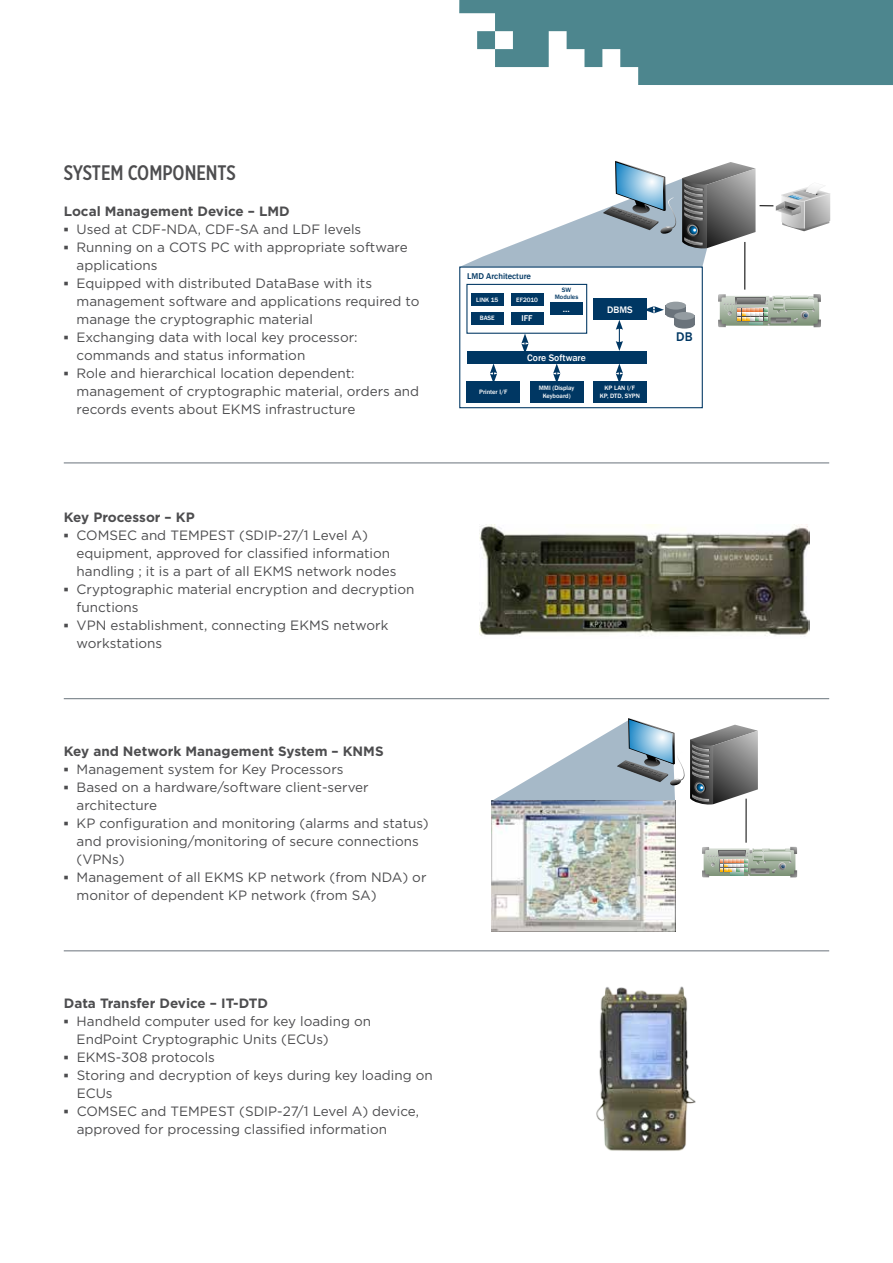
<style>
.page{position:relative;width:893px;height:1263px;background:#fff}
.page>*{position:absolute;margin:0;border:0;box-sizing:border-box;transform-origin:0 0}
.t1{font:500 21px "Gotham X Narrow";color:#4d4d4f}
.t2{font:13.5px/18px "Gotham";color:#4d4d4f}
.t3{font:700 13.5px "Gotham";color:#4d4d4f}
.t4{font:500 12.9px "Franklin Gothic";color:#003763}
.t5{font:500 9.75px "Franklin Gothic";color:#fff}
.t6{font:500 8.55px "Franklin Gothic";color:#003763}
.t7{font:500 8.55px "Franklin Gothic";color:#fff}
.t8{font:500 6.45px/7.8px "Franklin Gothic";color:#fff;text-align:center}
.t9{font:500 6.45px/7.8px "Franklin Gothic";color:#003763;text-align:center}
.s1{font-family:"Arial";font-weight:700}
</style>
<div class="page">
<svg style="left:459px;top:0;width:434px;height:85px"></svg>
<img style="left:479px;top:525px;width:331px;height:112px">
<img style="left:596px;top:986px;width:100px;height:165px">
<hr style="left:64px;top:462px;width:765px;height:1px;background:#6a737b">
<hr style="left:64px;top:698px;width:765px;height:1px;background:#6a737b">
<hr style="left:64px;top:950px;width:765px;height:1px;background:#6a737b">
<img style="left:491px;top:806px;width:184px;height:126px">
<svg style="left:491px;top:718px;width:267px;height:88px"></svg>
<svg style="left:702px;top:847px;width:95px;height:30px;background:#adb4a5"></svg>
<hr style="left:746px;top:799px;width:1px;height:44px;background:#000">
<svg style="left:718px;top:294px;width:103px;height:33px;background:#adb3a5"></svg>
<svg style="left:462px;top:161px;width:368px;height:106px"></svg>
<hr style="left:744px;top:242px;width:1px;height:48px;background:#000">
<div style="left:466px;top:284px;width:121px;height:50px;border:1px solid #003763"></div>
<div style="left:467px;top:351px;width:180px;height:12px;background:#003763"></div>
<div style="left:467px;top:381px;width:53px;height:21px;background:#003763"></div>
<div style="left:530px;top:381px;width:53px;height:21px;background:#003763"></div>
<div style="left:593px;top:381px;width:54px;height:21px;background:#003763"></div>
<div style="left:593px;top:298px;width:54px;height:22px;background:#003763"></div>
<div style="left:471px;top:312px;width:32px;height:12px;background:#003763"></div>
<div style="left:471px;top:294px;width:32px;height:12px;background:#003763"></div>
<div style="left:511px;top:312px;width:32px;height:12px;background:#003763"></div>
<div style="left:511px;top:294px;width:32px;height:12px;background:#003763"></div>
<div style="left:550px;top:302px;width:33px;height:12px;background:#003763"></div>
<svg style="left:616px;top:320px;width:7px;height:31px"></svg>
<svg style="left:616px;top:363px;width:7px;height:18px"></svg>
<svg style="left:647px;top:306px;width:17px;height:7px"></svg>
<svg style="left:553px;top:363px;width:7px;height:18px"></svg>
<svg style="left:521px;top:334px;width:8px;height:17px"></svg>
<svg style="left:490px;top:363px;width:7px;height:18px"></svg>
<div style="left:666px;top:306px;width:20px;height:9px;background:#6a737b"></div>
<div style="left:666px;top:302px;width:20px;height:8px;background:#949ca1;border-radius:50%"></div>
<div style="left:666px;top:310px;width:20px;height:8px;background:#6a737b;border-radius:50%"></div>
<div style="left:674px;top:316px;width:21px;height:9px;background:#6a737b"></div>
<div style="left:674px;top:312px;width:21px;height:8px;background:#949ca1;border-radius:50%"></div>
<div style="left:674px;top:321px;width:21px;height:8px;background:#6a737b;border-radius:50%"></div>
<div style="left:459px;top:266px;width:244px;height:142px;border:1px solid #003763"></div>
<h1 class="t1" style="left:64px;top:160px;width:174px">SYSTEM COMPONENTS</h1>
<p class="t3" style="left:64px;top:203px;width:227px">Local Management Device – LMD</p>
<p class="t2" style="left:64px;top:220px;width:299px"><span class="s1">▪</span> Used at CDF-NDA, CDF-SA and LDF levels</p>
<p class="t2" style="left:77px;top:238px;width:333px;text-indent:-13px"><span class="s1">▪</span> Running on a COTS PC with appropriate software applications</p>
<p class="t2" style="left:77px;top:274px;width:345px;text-indent:-13px"><span class="s1">▪</span> Equipped with distributed DataBase with its management software and applications required to manage the cryptographic material</p>
<p class="t2" style="left:77px;top:328px;width:283px;text-indent:-13px"><span class="s1">▪</span> Exchanging data with local key processor: commands and status information</p>
<p class="t2" style="left:77px;top:364px;width:344px;text-indent:-13px"><span class="s1">▪</span> Role and hierarchical location dependent: management of cryptographic material, orders and records events about EKMS infrastructure</p>
<p class="t6" style="left:467px;top:271px;width:65px">LMD Architecture</p>
<p class="t8" style="left:476px;top:296px;width:24px">LINK 15</p>
<p class="t8" style="left:480px;top:314px;width:16px">BASE</p>
<p class="t8" style="left:516px;top:296px;width:23px">EF2010</p>
<p class="t7" style="left:522px;top:313px;width:13px">IFF</p>
<p class="t9" style="left:555px;top:286px;width:25px">SW<br>Modules</p>
<p class="t5" style="left:563px;top:302px;width:9px">...</p>
<p class="t5" style="left:527px;top:351px;width:60px">Core Software</p>
<p class="t5" style="left:607px;top:303px;width:27px">DBMS</p>
<p class="t8" style="left:479px;top:388px;width:30px">Printer I/F</p>
<p class="t8" style="left:539px;top:384px;width:37px">MMI (Display<br>Keyboard)</p>
<p class="t8" style="left:600px;top:384px;width:42px">KP LAN I/F<br>KP, DTD, SYPN</p>
<p class="t4" style="left:676px;top:329px;width:18px">DB</p>
<p class="t3" style="left:64px;top:509px;width:132px">Key Processor – KP</p>
<p class="t2" style="left:77px;top:526px;width:321px;text-indent:-13px"><span class="s1">▪</span> COMSEC and TEMPEST (SDIP-27/1 Level A) equipment, approved for classified information handling ; it is a part of all EKMS network nodes</p>
<p class="t2" style="left:77px;top:580px;width:339px;text-indent:-13px"><span class="s1">▪</span> Cryptographic material encryption and decryption functions</p>
<p class="t2" style="left:77px;top:616px;width:313px;text-indent:-13px"><span class="s1">▪</span> VPN establishment, connecting EKMS network workstations</p>
<p class="t3" style="left:64px;top:743px;width:321px">Key and Network Management System – KNMS</p>
<p class="t2" style="left:64px;top:760px;width:281px"><span class="s1">▪</span> Management system for Key Processors</p>
<p class="t2" style="left:77px;top:778px;width:294px;text-indent:-13px"><span class="s1">▪</span> Based on a hardware/software client-server architecture</p>
<p class="t2" style="left:77px;top:814px;width:354px;text-indent:-13px"><span class="s1">▪</span> KP configuration and monitoring (alarms and status) and provisioning/monitoring of secure connections (VPNs)</p>
<p class="t2" style="left:77px;top:868px;width:351px;text-indent:-13px"><span class="s1">▪</span> Management of all EKMS KP network (from NDA) or monitor of dependent KP network (from SA)</p>
<p class="t3" style="left:64px;top:995px;width:206px">Data Transfer Device – IT-DTD</p>
<p class="t2" style="left:77px;top:1012px;width:296px;text-indent:-13px"><span class="s1">▪</span> Handheld computer used for key loading on<br>EndPoint Cryptographic Units (ECUs)</p>
<p class="t2" style="left:64px;top:1048px;width:153px"><span class="s1">▪</span> EKMS-308 protocols</p>
<p class="t2" style="left:77px;top:1066px;width:358px;text-indent:-13px"><span class="s1">▪</span> Storing and decryption of keys during key loading on<br>ECUs</p>
<p class="t2" style="left:77px;top:1102px;width:344px;text-indent:-13px"><span class="s1">▪</span> COMSEC and TEMPEST (SDIP-27/1 Level A) device, approved for processing classified information</p>
</div>
